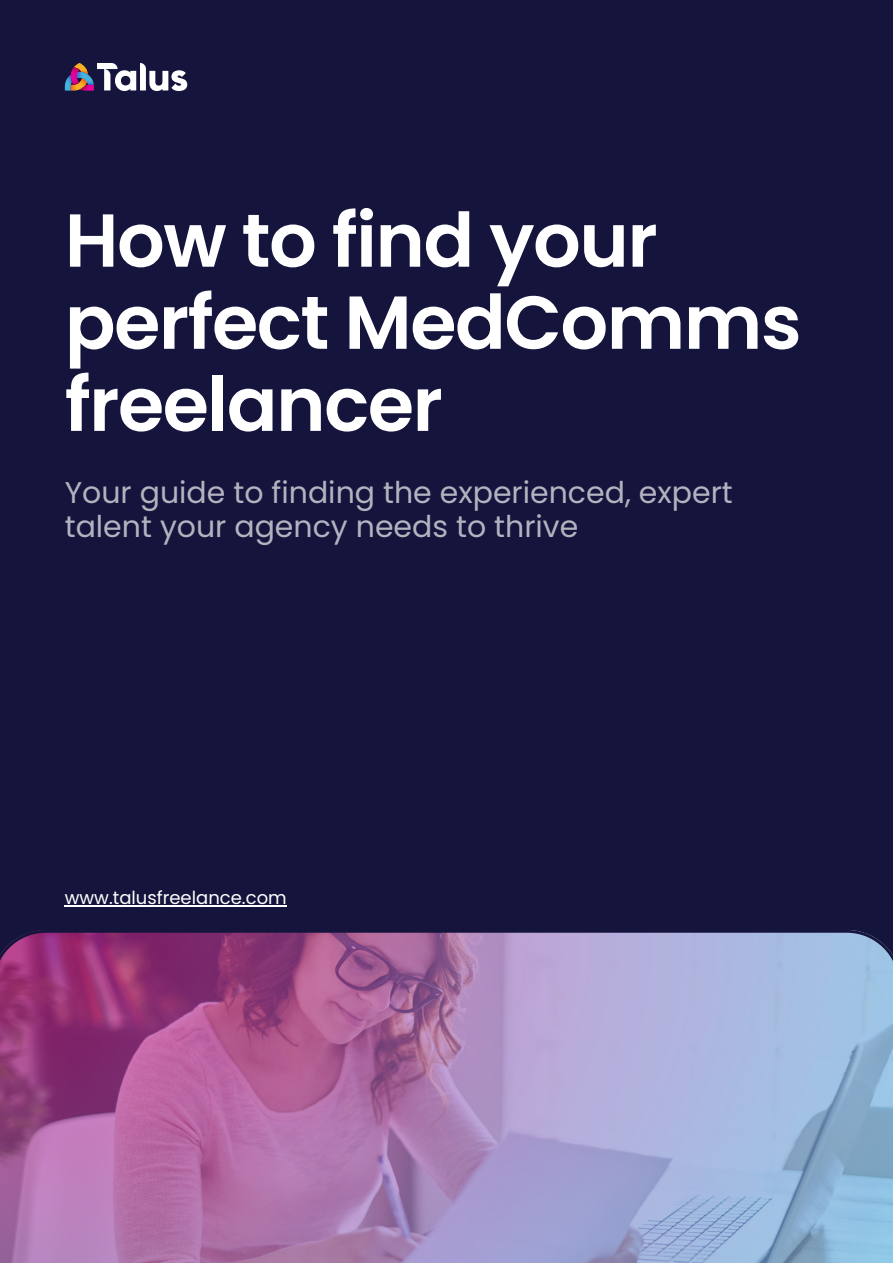
<style>
.page{position:relative;width:893px;height:1264px;background:#fff}
.page>*{position:absolute;margin:0;border:0;box-sizing:border-box;transform-origin:0 0}
.t1{font:600 75px/82.1px "Poppins";letter-spacing:-.02em;color:#fff}
.t2{font:30px/33.8px "Poppins";color:#b3b3c0}
.t3{font:18px "Poppins";color:#fff}
</style>
<div class="page">
<div style="left:0;top:0;width:892px;height:1262px;background:#14143d"></div>
<svg style="left:65px;top:63px;width:122px;height:28px"></svg>
<hr style="left:65px;top:905px;width:222px;height:1px;background:#fff">
<svg style="left:0;top:930px;width:892px;height:332px;background:#a383b5"></svg>
<p class="t1" style="left:65px;top:199px;width:738px">How to find your perfect MedComms freelancer</p>
<p class="t2" style="left:65px;top:475px;width:669px">Your guide to finding the experienced, expert talent your agency needs to thrive</p>
<p class="t3" style="left:65px;top:885px;width:223px">www.talusfreelance.com</p>
</div>
